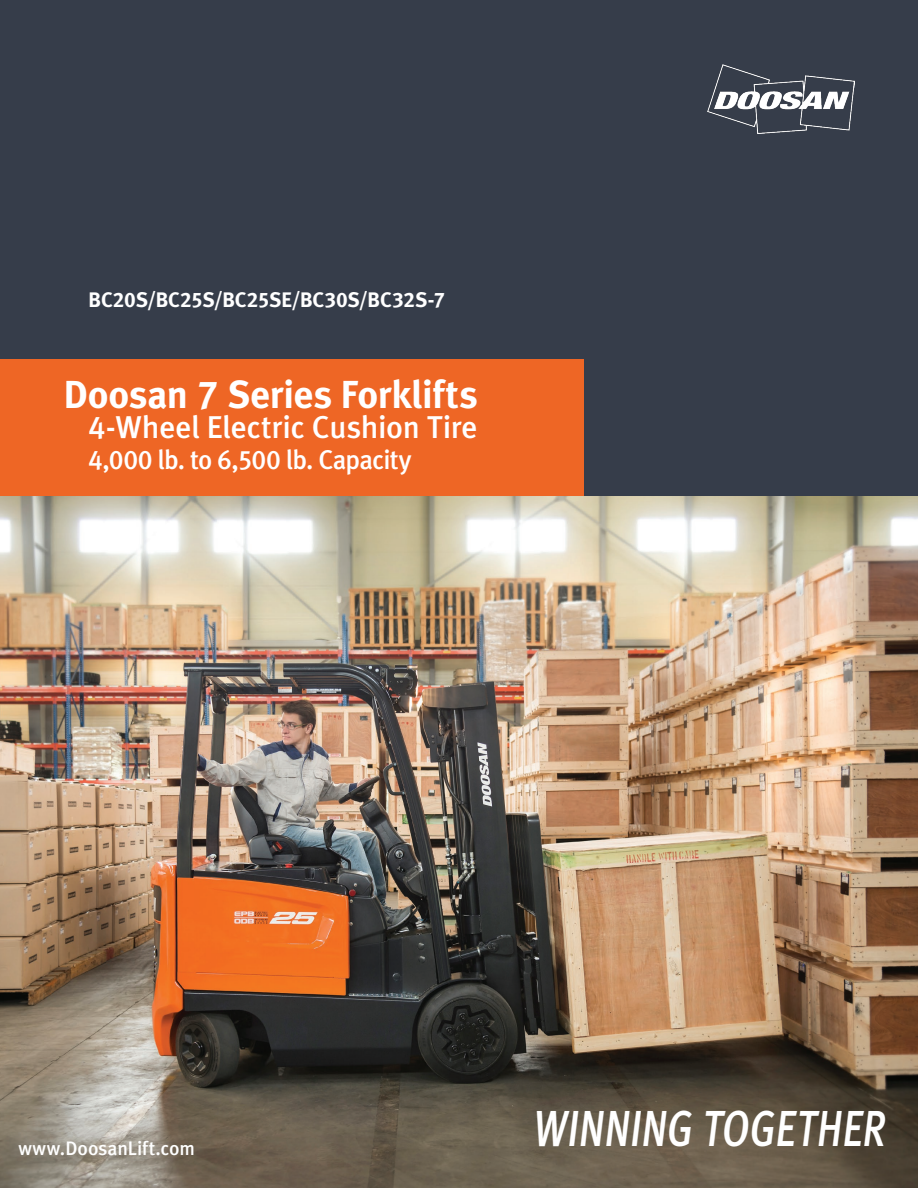
<style>
.page{position:relative;width:918px;height:1188px;background:#fff}
.page>*{position:absolute;margin:0;border:0;box-sizing:border-box;transform-origin:0 0}
.t1{font:50.7px "Meta Medium LF";color:#fff;scale:.8 1}
.t2{font:39px "Meta Bold LF";letter-spacing:-.005em;color:#fff}
.t3{font:31.5px "Meta Medium LF";letter-spacing:-.01em;color:#fff}
.t4{font:27px "Meta Medium LF";letter-spacing:-.025em;color:#fff}
.t5{font:21px "Meta Bold LF";letter-spacing:-.005em;color:#fff}
.t6{font:19.5px "Meta Medium LF";color:#fff}
</style>
<div class="page">
<img style="left:0;top:496px;width:918px;height:692px">
<div style="left:0;top:0;width:918px;height:496px;background:#363d4a"></div>
<div style="left:0;top:359px;width:583px;height:137px;background:#ee6625"></div>
<img style="left:707px;top:64px;width:147px;height:69px">
<p class="t5" style="left:89px;top:287px;width:358px">BC20S/BC25S/BC25SE/BC30S/BC32S-7</p>
<p class="t2" style="left:64px;top:371px;width:416px">Doosan 7 Series Forklifts</p>
<p class="t3" style="left:88px;top:409px;width:391px">4-Wheel Electric Cushion Tire</p>
<p class="t4" style="left:88px;top:444px;width:325px">4,000 lb. to 6,500 lb. Capacity</p>
<p class="t6" style="left:18px;top:1136px;width:178px">www.DoosanLift.com</p>
<p class="t1" style="left:533px;top:1099px;width:451px">WINNING TOGETHER</p>
</div>
